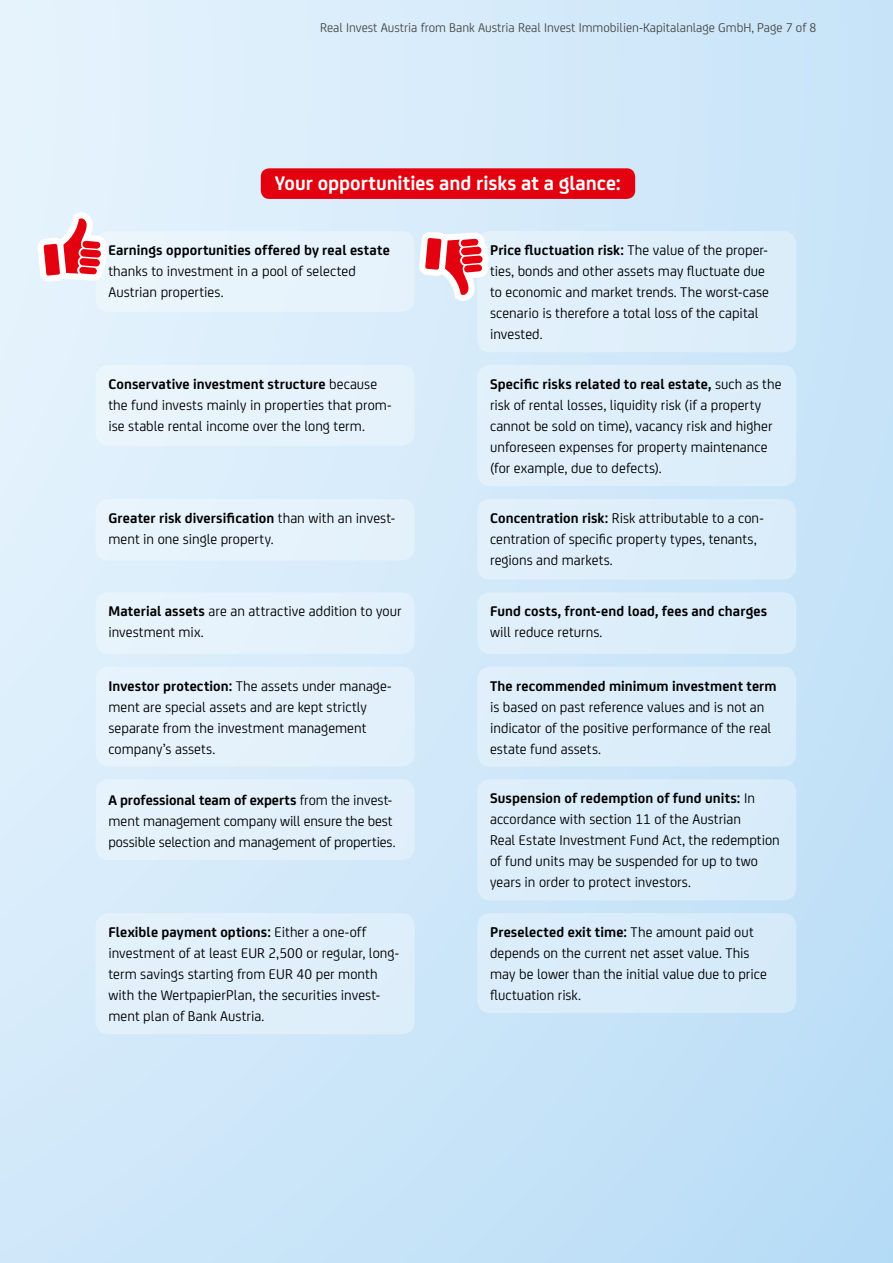
<style>
.page{position:relative;width:893px;height:1263px;background:#fff}
.page>*{position:absolute;margin:0;border:0;box-sizing:border-box;transform-origin:0 0}
.t1{font:700 21px "FS Joey";color:#fff}
.t2{font:15px/21px "FS Joey";letter-spacing:.005em;color:#000}
.t3{font:700 15px "FS Joey";letter-spacing:.01em;color:#000}
.t4{font:13.5px "FS Joey";color:#494948}
.s1{font-weight:700}
</style>
<div class="page">
<div style="left:0;top:0;width:893px;height:1263px;background:linear-gradient(to right,#dfeffc,#c1e0f7)"></div>
<div style="left:96px;top:231px;width:319px;height:81px;background:#e8f4fc;border-radius:13px"></div>
<div style="left:96px;top:365px;width:319px;height:81px;background:#e7f3fc;border-radius:13px"></div>
<div style="left:96px;top:499px;width:319px;height:61px;background:#e6f2fc;border-radius:13px"></div>
<div style="left:96px;top:592px;width:319px;height:62px;background:#e5f2fc;border-radius:13px"></div>
<div style="left:96px;top:667px;width:319px;height:99px;background:#e4f2fc;border-radius:13px"></div>
<div style="left:96px;top:779px;width:319px;height:81px;background:#e3f1fb;border-radius:13px"></div>
<div style="left:96px;top:913px;width:319px;height:121px;background:#e0f0fb;border-radius:13px"></div>
<div style="left:477px;top:231px;width:319px;height:121px;background:#dfeffa;border-radius:13px"></div>
<div style="left:477px;top:365px;width:319px;height:121px;background:#deeefa;border-radius:13px"></div>
<div style="left:477px;top:499px;width:319px;height:81px;background:#deeefa;border-radius:13px"></div>
<div style="left:477px;top:592px;width:319px;height:62px;background:#dceefa;border-radius:13px"></div>
<div style="left:477px;top:667px;width:319px;height:99px;background:#dcedfa;border-radius:13px"></div>
<div style="left:477px;top:779px;width:319px;height:121px;background:#daecfa;border-radius:13px"></div>
<div style="left:477px;top:913px;width:319px;height:100px;background:#d8ecfa;border-radius:13px"></div>
<div style="left:261px;top:168px;width:374px;height:31px;background:#e3000f;border-radius:9px"></div>
<svg style="left:37px;top:212px;width:70px;height:70px"></svg>
<svg style="left:419px;top:232px;width:70px;height:69px"></svg>
<p class="t4" style="left:320px;top:18px;width:498px">Real Invest Austria from Bank Austria Real Invest Immobilien-Kapitalanlage GmbH, Page 7 of 8</p>
<h1 class="t1" style="left:275px;top:167px;width:348px">Your opportunities and risks at a glance:</h1>
<p class="t3" style="left:108px;top:239px;width:283px">Earnings opportunities offered by real estate</p>
<p class="t2" style="left:108px;top:260px;width:249px">thanks to investment in a pool of selected<br>Austrian properties.</p>
<p class="t2" style="left:108px;top:373px;width:285px"><span class="s1">Conservative investment structure</span> because the fund invests mainly in properties that prom&shy;ise stable rental income over the long term.</p>
<p class="t2" style="left:108px;top:506px;width:288px"><span class="s1">Greater risk diversification</span> than with an invest&shy;ment in one single property.</p>
<p class="t2" style="left:108px;top:600px;width:295px"><span class="s1">Material assets</span> are an attractive addition to your investment mix.</p>
<p class="t2" style="left:108px;top:674px;width:285px"><span class="s1">Investor protection:</span> The assets under manage&shy;ment are special assets and are kept strictly separate from the investment management company’s assets.</p>
<p class="t2" style="left:108px;top:788px;width:289px"><span class="s1">A professional team of experts</span> from the invest&shy;ment management company will ensure the best possible selection and management of properties.</p>
<p class="t2" style="left:108px;top:921px;width:292px"><span class="s1">Flexible payment options:</span> Either a one-off investment of at least EUR 2,500 or regular, long&shy;term savings starting from EUR 40 per month with the WertpapierPlan, the securities invest&shy;ment plan of Bank Austria.</p>
<p class="t2" style="left:490px;top:239px;width:280px"><span class="s1">Price fluctuation risk:</span> The value of the proper&shy;ties, bonds and other assets may fluctuate due to economic and market trends. The worst-case scenario is therefore a total loss of the capital invested.</p>
<p class="t2" style="left:490px;top:373px;width:293px"><span class="s1">Specific risks related to real estate,</span> such as the risk of rental losses, liquidity risk (if a property cannot be sold on time), vacancy risk and higher unforeseen expenses for property maintenance (for example, due to defects).</p>
<p class="t2" style="left:490px;top:506px;width:275px"><span class="s1">Concentration risk:</span> Risk attributable to a con&shy;centration of specific property types, tenants, regions and markets.</p>
<p class="t3" style="left:490px;top:600px;width:279px">Fund costs, front-end load, fees and charges</p>
<p class="t2" style="left:490px;top:621px;width:114px">will reduce returns.</p>
<p class="t3" style="left:490px;top:674px;width:288px">The recommended minimum investment term</p>
<p class="t2" style="left:490px;top:695px;width:283px">is based on past reference values and is not an indicator of the positive performance of the real estate fund assets.</p>
<p class="t2" style="left:490px;top:787px;width:291px"><span class="s1">Suspension of redemption of fund units:</span> In accordance with section 11 of the Austrian<br>Real Estate Investment Fund Act, the redemption of fund units may be suspended for up to two years in order to protect investors.</p>
<p class="t2" style="left:490px;top:921px;width:278px"><span class="s1">Preselected exit time:</span> The amount paid out depends on the current net asset value. This may be lower than the initial value due to price fluctuation risk.</p>
</div>
